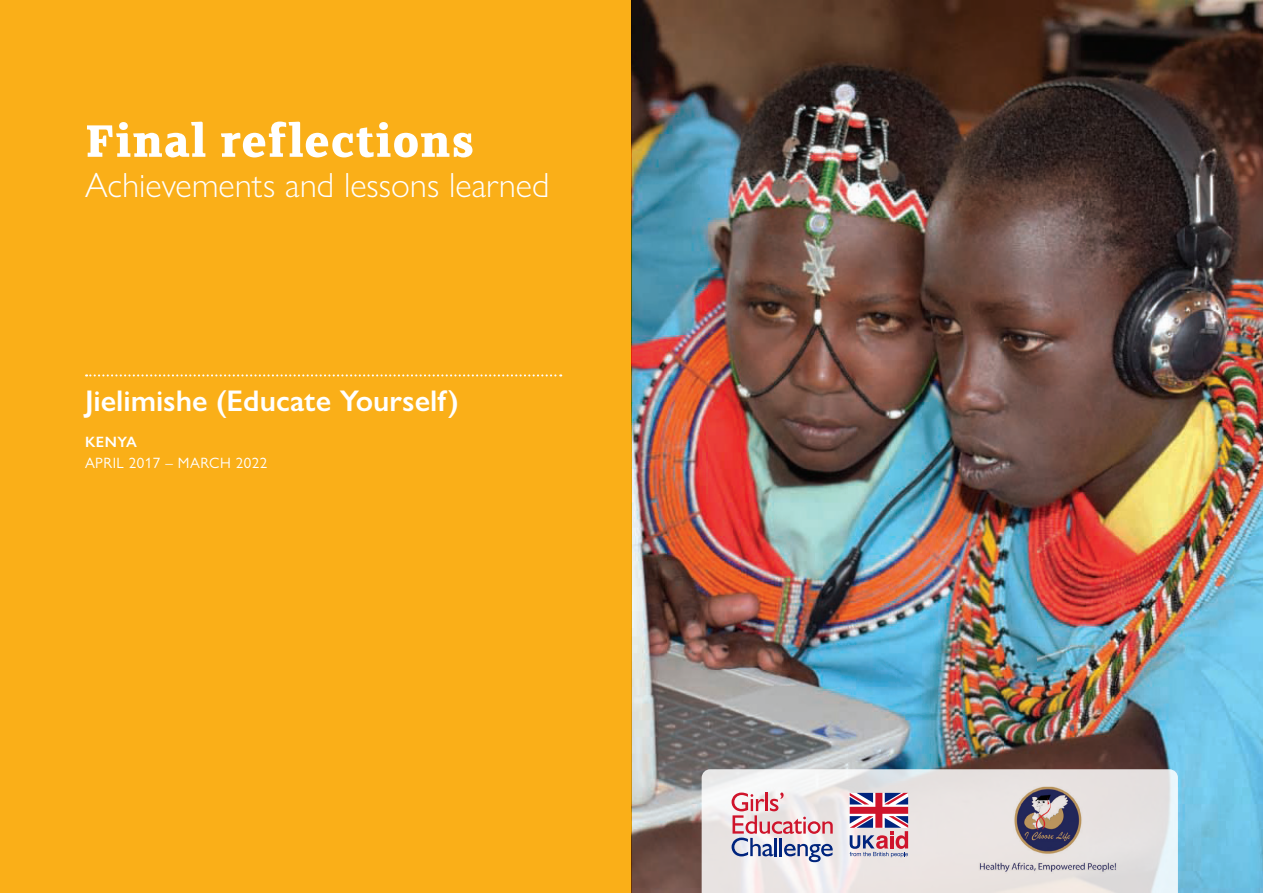
<style>
.page{position:relative;width:1263px;height:893px;background:#fff}
.page>*{position:absolute;margin:0;border:0;box-sizing:border-box;transform-origin:0 0}
.TITLE_front_page{font:700 51px "FS Clerkenwell";letter-spacing:.01em;color:#fff}
.Sub_head_front_page{font:300 35.1px "Gill Sans Nova";color:#fff}
.Sub_head_front_page-2{font:600 30px "Gill Sans Nova";color:#fff}
.t1{font:15px/21px "Gill Sans Nova";letter-spacing:.03em;color:#fff}
.s1{font-weight:600}
</style>
<div class="page">
<img style="left:631px;top:0;width:632px;height:893px">
<svg style="left:702px;top:769px;width:476px;height:124px;background:#e9e6e5"></svg>
<div style="left:0;top:0;width:631px;height:893px;background:#faaf18"></div>
<svg style="left:86px;top:374px;width:475px;height:2px"></svg>
<svg style="left:731px;top:792px;width:102px;height:70px"></svg>
<svg style="left:850px;top:793px;width:58px;height:64px;background:#b7859d"></svg>
<img style="left:972px;top:774px;width:170px;height:100px">
<p class="TITLE_front_page" style="left:85px;top:117px;width:390px">Final reflections</p>
<p class="Sub_head_front_page" style="left:85px;top:164px;width:466px">Achievements and lessons learned</p>
<p class="Sub_head_front_page-2" style="left:85px;top:382px;width:375px">Jielimishe (Educate Yourself)</p>
<p class="t1" style="left:85px;top:431px;width:184px"><span class="s1">KENYA<br></span>APRIL 2017 – MARCH 2022</p>
</div>
